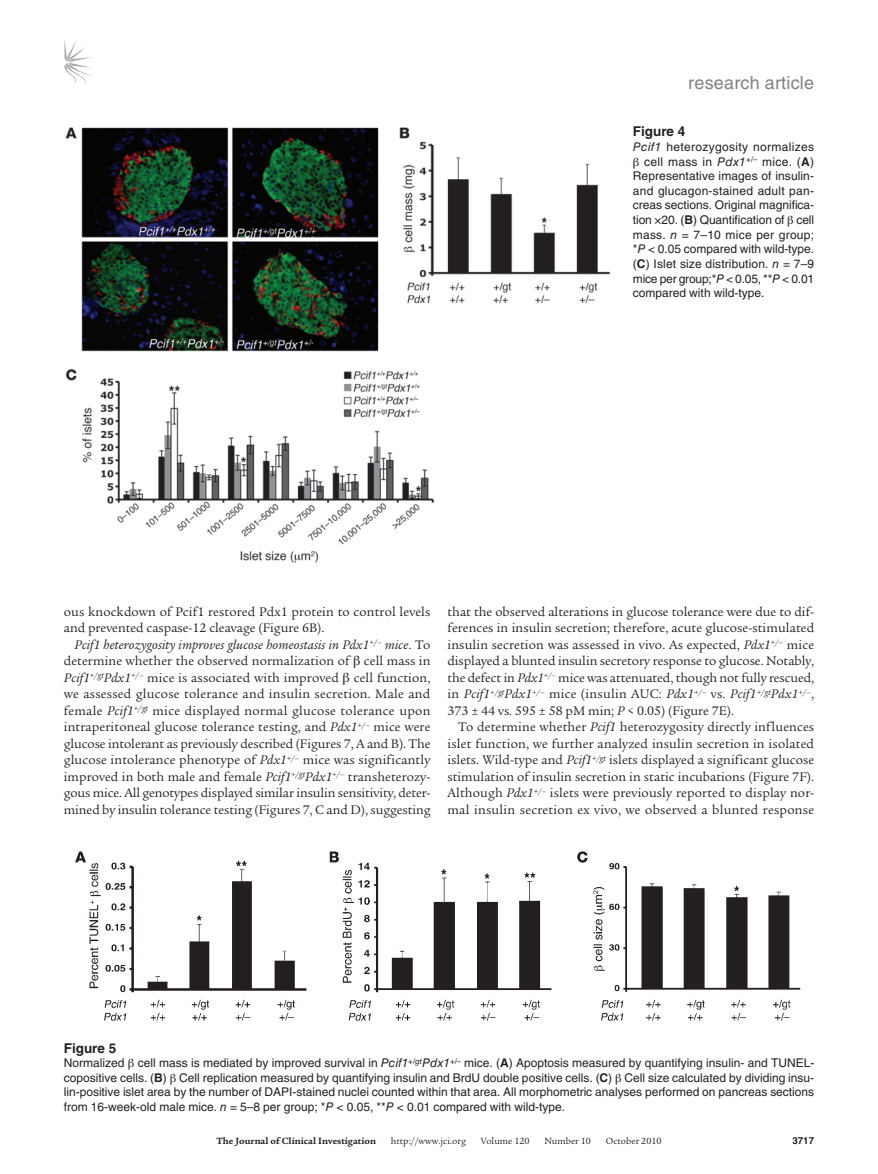
<style>
.page{position:relative;width:878px;height:1174px;background:#fff}
.page>*{position:absolute;margin:0;border:0;box-sizing:border-box;transform-origin:0 0}
.t1{font:18px "Helvetica LT Std";letter-spacing:.01em;color:#808285}
.t2{font:13.5px/16.5px "Legacy Serif Std";color:#231f20;text-align:justify}
.t3{font:700 13.5px "Helvetica LT Std";color:#231f20}
.t4{font:12px/14.7px "Helvetica LT Std";color:#231f20;text-align:justify}
.t5{font:12px "Helvetica LT Std";letter-spacing:.025em;color:#231f20}
.t6{font:12px "Helvetica LT Std";letter-spacing:.02em;color:#231f20}
.t7{font:9.75px "Legacy Serif Std";color:#231f20}
.t8{font:700 9.75px "Legacy Serif Std";color:#231f20}
.t9{font:700 9.75px "Helvetica LT Std";color:#231f20}
.s1{font-style:italic}
.s2{font-weight:700}
</style>
<div class="page">
<svg style="left:64px;top:39px;width:27px;height:45px"></svg>
<img style="left:75px;top:851px;width:726px;height:170px">
<img style="left:65px;top:127px;width:546px;height:436px">
<h1 class="t1" style="left:688px;top:72px;width:127px">research article</h1>
<p class="t3" style="left:632px;top:123px;width:54px">Figure 4</p>
<p class="t5" style="left:632px;top:140px;width:183px"><span class="s1">Pcif1</span> heterozygosity normalizes</p>
<p class="t5" style="left:644px;top:154px;width:171px">cell mass in <span class="s1">Pdx1</span><sup>+/–</sup> mice. (<span class="s2">A</span>)</p>
<p class="t4" style="left:632px;top:168px;width:183px">Representative images of insulin-</p>
<p class="t6" style="left:632px;top:184px;width:183px">and glucagon-stained adult pan-</p>
<p class="t4" style="left:632px;top:198px;width:183px">creas sections. Original magnifica-</p>
<p class="t4" style="left:632px;top:212px;width:183px">tion ×20. (<span class="s2">B</span>) Quantification of cell</p>
<p class="t6" style="left:632px;top:227px;width:183px">mass. <span class="s1">n</span> = 7–10 mice per group;</p>
<p class="t4" style="left:632px;top:242px;width:183px">*<span class="s1">P</span> &lt; 0.05 compared with wild-type.</p>
<p class="t4" style="left:632px;top:256px;width:183px">(<span class="s2">C</span>) Islet size distribution. <span class="s1">n</span> = 7–9</p>
<p class="t4" style="left:632px;top:271px;width:183px">mice per group;*<span class="s1">P</span> &lt; 0.05, **<span class="s1">P</span> &lt; 0.01</p>
<p class="t4" style="left:632px;top:285px;width:133px">compared with wild-type.</p>
<p class="t2" style="left:64px;top:603px;width:368px">ous knockdown of Pcif1 restored Pdx1 protein to control levels and prevented caspase-12 cleavage (Figure 6B).</p>
<p class="t2" style="left:64px;top:636px;width:368px;text-indent:11px"><span class="s1">Pcif1 heterozygosity improves glucose homeostasis in Pdx1</span><sup>+/–</sup> <span class="s1">mice</span>. To determine whether the observed normalization of cell mass in <span class="s1">Pcif1</span><sup>+/gt</sup><span class="s1">Pdx1</span><sup>+/–</sup> mice is associated with improved cell function, we assessed glucose tolerance and insulin secretion. Male and female <span class="s1">Pcif1</span><sup>+/gt</sup> mice displayed normal glucose tolerance upon intraperitoneal glucose tolerance testing, and <span class="s1">Pdx1</span><sup>+/–</sup> mice were glucose intolerant as previously described (Figures 7, A and B). The glucose intolerance phenotype of <span class="s1">Pdx1</span><sup>+/–</sup> mice was significantly improved in both male and female <span class="s1">Pcif1</span><sup>+/gt</sup><span class="s1">Pdx1</span><sup>+/–</sup> transheterozy&shy;gous mice. All genotypes displayed similar insulin sensitivity, deter&shy;mined by insulin tolerance testing (Figures 7, C and D), suggesting</p>
<p class="t2" style="left:447px;top:603px;width:368px">that the observed alterations in glucose tolerance were due to dif&shy;ferences in insulin secretion; therefore, acute glucose-stimulated insulin secretion was assessed in vivo. As expected, <span class="s1">Pdx1</span><sup>+/–</sup> mice displayed a blunted insulin secretory response to glucose. Notably, the defect in <span class="s1">Pdx1</span><sup>+/–</sup> mice was attenuated, though not fully rescued, in <span class="s1">Pcif1</span><sup>+/gt</sup><span class="s1">Pdx1</span><sup>+/–</sup> mice (insulin AUC: <span class="s1">Pdx1</span><sup>+/–</sup> vs. <span class="s1">Pcif1</span><sup>+/gt</sup><span class="s1">Pdx1</span><sup>+/–</sup>, 373 ± 44 vs. 595 ± 58 pM min; <span class="s1">P</span> &lt; 0.05) (Figure 7E).</p>
<p class="t2" style="left:447px;top:719px;width:368px;text-indent:11px">To determine whether <span class="s1">Pcif1</span> heterozygosity directly influences islet function, we further analyzed insulin secretion in isolated islets. Wild-type and <span class="s1">Pcif1</span><sup>+/gt</sup> islets displayed a significant glucose stimulation of insulin secretion in static incubations (Figure 7F).<br>Although <span class="s1">Pdx1</span><sup>+/–</sup> islets were previously reported to display nor&shy;mal insulin secretion ex vivo, we observed a blunted response</p>
<p class="t3" style="left:64px;top:1039px;width:54px">Figure 5</p>
<p class="t4" style="left:64px;top:1055px;width:752px">Normalized cell mass is mediated by improved survival in <span class="s1">Pcif1</span><sup>+/gt</sup><span class="s1">Pdx1</span><sup>+/–</sup> mice. (<span class="s2">A</span>) Apoptosis measured by quantifying insulin- and TUNEL&shy;copositive cells. (<span class="s2">B</span>) Cell replication measured by quantifying insulin and BrdU double positive cells. (<span class="s2">C</span>) Cell size calculated by dividing insu&shy;lin-positive islet area by the number of DAPI-stained nuclei counted within that area. All morphometric analyses performed on pancreas sections from 16-week-old male mice. <span class="s1">n</span> = 5–8 per group; *<span class="s1">P</span> &lt; 0.05, **<span class="s1">P</span> &lt; 0.01 compared with wild-type.</p>
<p class="t8" style="left:216px;top:1135px;width:161px">The Journal of Clinical Investigation</p>
<p class="t7" style="left:391px;top:1135px;width:77px">http://www.jci.org</p>
<p class="t7" style="left:480px;top:1135px;width:50px">Volume 120</p>
<p class="t7" style="left:544px;top:1135px;width:48px">Number 10</p>
<p class="t7" style="left:605px;top:1135px;width:57px">October 2010</p>
<p class="t9" style="left:792px;top:1134px;width:23px">3717</p>
</div>
